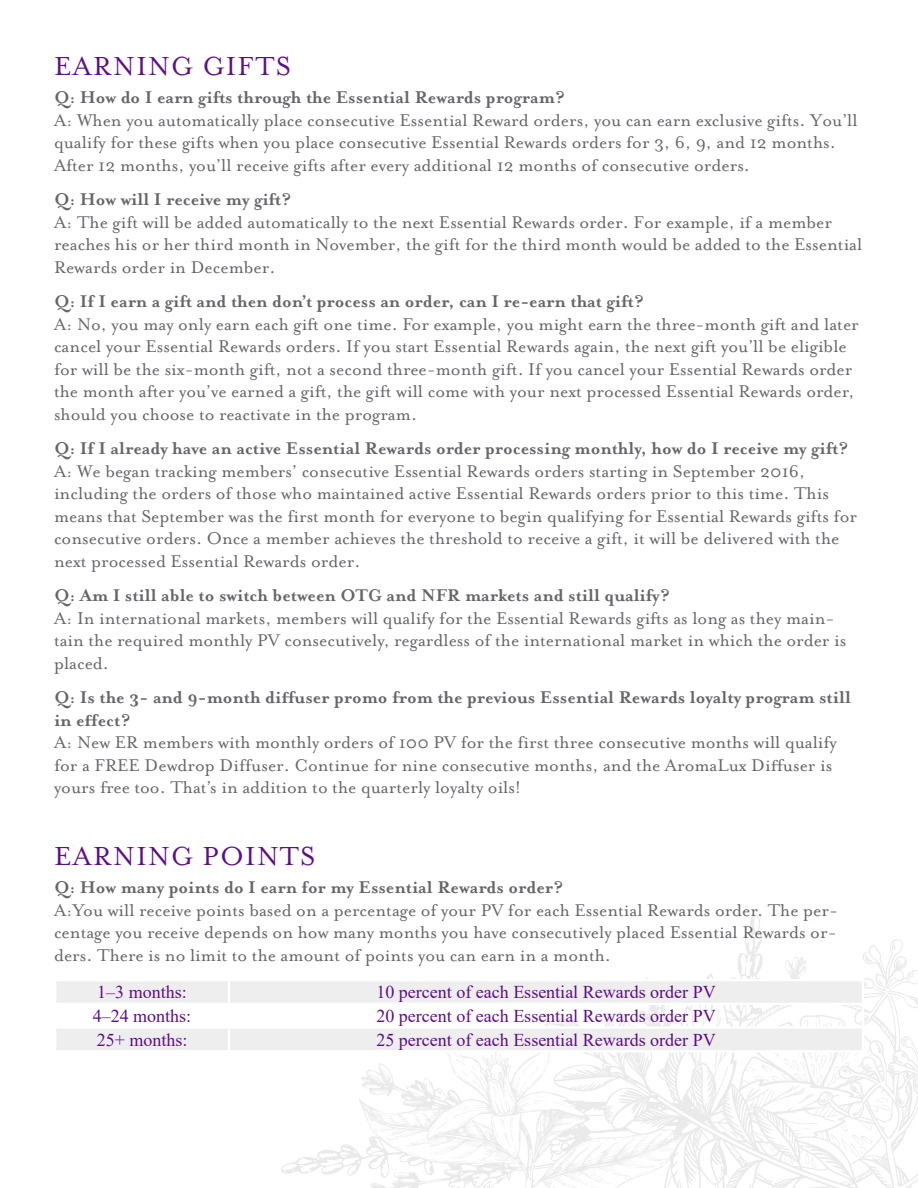
<style>
.page{position:relative;width:918px;height:1188px;background:#fff}
.page>*{position:absolute;margin:0;border:0;box-sizing:border-box;transform-origin:0 0}
.t1{font:30px "Mrs Eaves OT";letter-spacing:.05em;color:#5e0d8b}
.t2{font:19.5px/22.5px "Mrs Eaves OT";color:#65656a}
.t3{font:18px "Times New Roman";color:#5e0d8b}
.s1{font-weight:700}
</style>
<div class="page">
<img style="left:281px;top:915px;width:637px;height:273px">
<svg style="left:56px;top:981px;width:806px;height:69px;fill:#eee"></svg>
<hr style="left:229px;top:979px;width:635px;height:2px;background:#fff">
<hr style="left:54px;top:1003px;width:175px;height:2px;background:#fff">
<hr style="left:229px;top:1003px;width:635px;height:2px;background:#fff">
<hr style="left:54px;top:1026px;width:175px;height:3px;background:#fff">
<hr style="left:229px;top:1026px;width:635px;height:3px;background:#fff">
<hr style="left:229px;top:1050px;width:635px;height:2px;background:#fff">
<hr style="left:228px;top:981px;width:2px;height:22px;background:#fff">
<hr style="left:862px;top:981px;width:2px;height:22px;background:#fff">
<hr style="left:228px;top:1005px;width:2px;height:21px;background:#fff">
<hr style="left:862px;top:1005px;width:2px;height:21px;background:#fff">
<hr style="left:228px;top:1029px;width:2px;height:21px;background:#fff">
<hr style="left:862px;top:1029px;width:2px;height:21px;background:#fff">
<p class="t1" style="left:54px;top:49px;width:239px">EARNING GIFTS</p>
<p class="t2" style="left:54px;top:86px;width:805px"><span class="s1">Q: How do I earn gifts through the Essential Rewards program?<br></span>A: When you automatically place consecutive Essential Reward orders, you can earn exclusive gifts. You’ll qualify for these gifts when you place consecutive Essential Rewards orders for 3, 6, 9, and 12 months.<br>After 12 months, you’ll receive gifts after every additional 12 months of consecutive orders.</p>
<p class="t2" style="left:54px;top:188px;width:810px"><span class="s1">Q: How will I receive my gift?<br></span>A: The gift will be added automatically to the next Essential Rewards order. For example, if a member reaches his or her third month in November, the gift for the third month would be added to the Essential Rewards order in December.</p>
<p class="t2" style="left:54px;top:290px;width:806px"><span class="s1">Q: If I earn a gift and then don’t process an order, can I re-earn that gift?<br></span>A: No, you may only earn each gift one time. For example, you might earn the three-month gift and later cancel your Essential Rewards orders. If you start Essential Rewards again, the next gift you’ll be eligible for will be the six-month gift, not a second three-month gift. If you cancel your Essential Rewards order the month after you’ve earned a gift, the gift will come with your next processed Essential Rewards order, should you choose to reactivate in the program.</p>
<p class="t2" style="left:54px;top:437px;width:805px"><span class="s1">Q: If I already have an active Essential Rewards order processing monthly, how do I receive my gift?<br></span>A: We began tracking members’ consecutive Essential Rewards orders starting in September 2016, including the orders of those who maintained active Essential Rewards orders prior to this time. This means that September was the first month for everyone to begin qualifying for Essential Rewards gifts for consecutive orders. Once a member achieves the threshold to receive a gift, it will be delivered with the next processed Essential Rewards order.</p>
<p class="t2" style="left:54px;top:584px;width:794px"><span class="s1">Q: Am I still able to switch between OTG and NFR markets and still qualify?<br></span>A: In international markets, members will qualify for the Essential Rewards gifts as long as they main&shy;tain the required monthly PV consecutively, regardless of the international market in which the order is placed.</p>
<p class="t2" style="left:54px;top:686px;width:799px"><span class="s1">Q: Is the 3- and 9-month diffuser promo from the previous Essential Rewards loyalty program still in effect?<br></span>A: New ER members with monthly orders of 100 PV for the first three consecutive months will qualify for a FREE Dewdrop Diffuser. Continue for nine consecutive months, and the AromaLux Diffuser is yours free too. That’s in addition to the quarterly loyalty oils!</p>
<p class="t1" style="left:54px;top:839px;width:263px">EARNING POINTS</p>
<p class="t2" style="left:54px;top:876px;width:786px"><span class="s1">Q: How many points do I earn for my Essential Rewards order?<br></span>A:You will receive points based on a percentage of your PV for each Essential Rewards order. The per&shy;centage you receive depends on how many months you have consecutively placed Essential Rewards or&shy;ders. There is no limit to the amount of points you can earn in a month.</p>
<p class="t3" style="left:97px;top:980px;width:91px">1–3 months:</p>
<p class="t3" style="left:376px;top:980px;width:341px">10 percent of each Essential Rewards order PV</p>
<p class="t3" style="left:93px;top:1003px;width:100px">4–24 months:</p>
<p class="t3" style="left:376px;top:1003px;width:341px">20 percent of each Essential Rewards order PV</p>
<p class="t3" style="left:97px;top:1027px;width:92px">25+ months:</p>
<p class="t3" style="left:376px;top:1027px;width:341px">25 percent of each Essential Rewards order PV</p>
</div>
